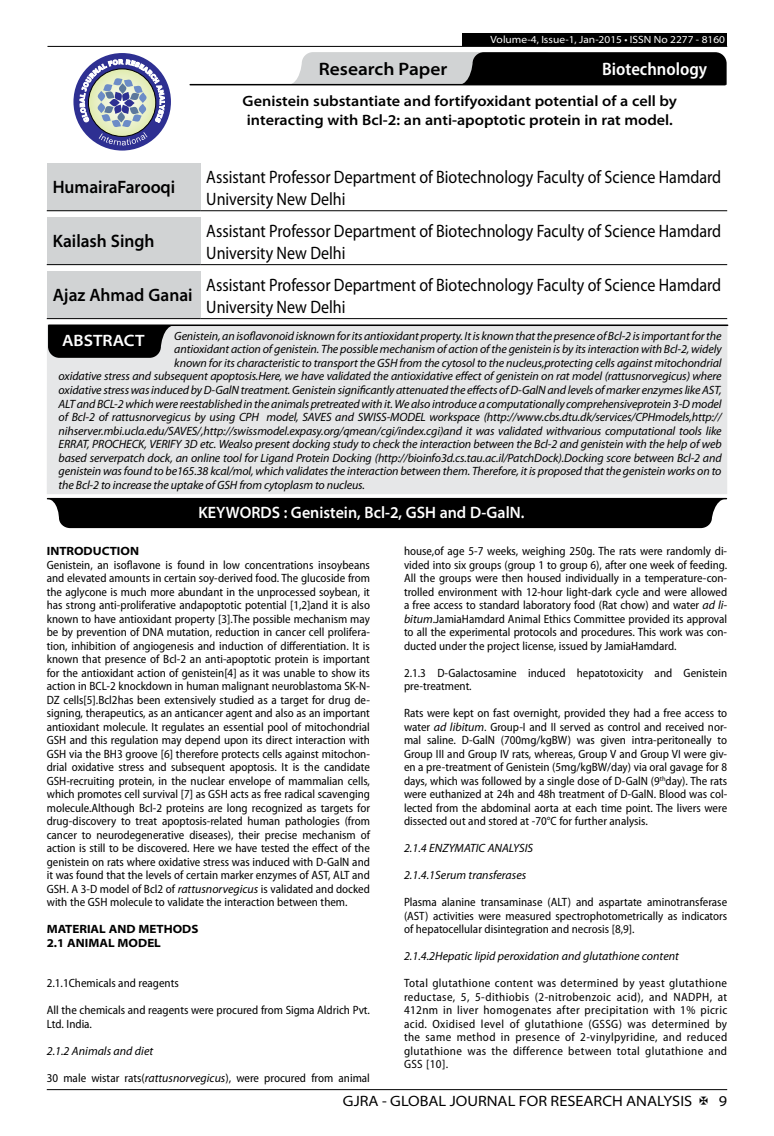
<style>
.page{position:relative;width:774px;height:1136px;background:#fff}
.page>*{position:absolute;margin:0;border:0;box-sizing:border-box;transform-origin:0 0}
.t1{font:18px/21.6px "Myriad Pro";color:#000;scale:.89 1}
.t2{font:600 semi-expanded 18px "Myriad Pro";color:#000;scale:.9 1}
.t3{font:600 semi-expanded 18px "Myriad Pro";color:#000}
.t4{font:600 semi-condensed 18px "Myriad Pro";color:#fff}
.t5{font:600 semi-expanded 16.5px "Myriad Pro";color:#fff;scale:.9 1}
.t6{font:600 semi-expanded 16.5px "Myriad Pro";color:#fff}
.t7{font:600 semi-expanded 15px/19.5px "Myriad Pro";color:#000}
.t8{font:semi-expanded 15px "Myriad Pro";color:#000}
.t9{font:semi-condensed 12px/13.5px "Myriad Pro";color:#000;text-align:justify}
.t10{font:italic 12px "Myriad Pro";letter-spacing:-.01em;color:#000}
.t11{font:700 semi-expanded 12px/13.5px "Myriad Pro";color:#000}
.t12{font:semi-expanded 10.5px "Myriad Pro";color:#fff}
.s1{font-style:italic;font-stretch:normal}
</style>
<div class="page">
<hr style="left:47px;top:1089px;width:680px;height:1px;background:#000">
<div style="left:462px;top:33px;width:265px;height:13px;background:#000"></div>
<hr style="left:47px;top:46px;width:680px;height:1px;background:#000">
<svg style="left:288px;top:52px;width:439px;height:33px;background:#5a5a5b"></svg>
<hr style="left:190px;top:84px;width:535px;height:1px;background:#000">
<div style="left:73px;top:53px;width:98px;height:97px;background:#2e3092;border-radius:50%"></div>
<svg style="left:80px;top:59px;width:85px;height:86px"></svg>
<div style="left:47px;top:164px;width:153px;height:47px;background:#d1d3d4"></div>
<hr style="left:47px;top:210px;width:153px;height:1px;background:#000">
<hr style="left:200px;top:210px;width:527px;height:1px;background:#000">
<div style="left:47px;top:217px;width:153px;height:47px;background:#d1d3d4"></div>
<hr style="left:47px;top:264px;width:153px;height:1px;background:#000">
<hr style="left:200px;top:264px;width:527px;height:1px;background:#000">
<div style="left:47px;top:271px;width:153px;height:47px;background:#d1d3d4"></div>
<hr style="left:47px;top:318px;width:153px;height:1px;background:#000">
<hr style="left:200px;top:318px;width:527px;height:1px;background:#000">
<div style="left:47px;top:498px;width:679px;height:30px;background:#000"></div>
<div style="left:199px;top:506px;width:325px;height:12px;background:#000"></div>
<div style="left:47px;top:324px;width:680px;height:170px;background:#e6e7e8"></div>
<hr style="left:49px;top:324px;width:679px;height:2px;background:#000">
<svg style="left:48px;top:325px;width:124px;height:33px;background:#141414"></svg>
<p class="t12" style="left:491px;top:34px;width:236px">Volume-4, Issue-1, Jan-2015 • ISSN No 2277 - 8160</p>
<h1 class="t3" style="left:319px;top:59px;width:130px">Research Paper</h1>
<h1 class="t4" style="left:602px;top:59px;width:107px">Biotechnology</h1>
<p class="t7" style="left:243px;top:91px;width:436px">Genistein substantiate and fortifyoxidant potential of a cell by interacting with Bcl-2: an anti-apoptotic protein in rat model.</p>
<h1 class="t2" style="left:53px;top:176px;width:138px">HumairaFarooqi</h1>
<h1 class="t1" style="left:206px;top:167px;width:580px">Assistant Professor Department of Biotechnology Faculty of Science Hamdard<br>University New Delhi</h1>
<h1 class="t2" style="left:53px;top:230px;width:115px">Kailash Singh</h1>
<h1 class="t1" style="left:206px;top:220px;width:580px">Assistant Professor Department of Biotechnology Faculty of Science Hamdard<br>University New Delhi</h1>
<h1 class="t2" style="left:53px;top:284px;width:157px">Ajaz Ahmad Ganai</h1>
<h1 class="t1" style="left:206px;top:274px;width:580px">Assistant Professor Department of Biotechnology Faculty of Science Hamdard<br>University New Delhi</h1>
<p class="t10" style="left:174px;top:329px;width:549px">Genistein, an isoflavonoid isknown for its antioxidant property. It is known that the presence of Bcl-2 is important for the</p>
<p class="t10" style="left:174px;top:343px;width:549px">antioxidant action of genistein. The possible mechanism of action of the genistein is by its interaction with Bcl-2, widely</p>
<p class="t10" style="left:174px;top:356px;width:549px">known for its characteristic to transport the GSH from the cytosol to the nucleus,protecting cells against mitochondrial</p>
<p class="t10" style="left:59px;top:370px;width:664px">oxidative stress and subsequent apoptosis.Here, we have validated the antioxidative effect of genistein on rat model (rattusnorvegicus) where</p>
<p class="t10" style="left:59px;top:383px;width:664px">oxidative stress was induced by D-GalN treatment. Genistein significantly attenuated the effects of D-GalN and levels of marker enzymes like AST,</p>
<p class="t10" style="left:59px;top:397px;width:664px">ALT and BCL-2 which were reestablished in the animals pretreated with it. We also introduce a computationally comprehensiveprotein 3-D model</p>
<p class="t10" style="left:59px;top:410px;width:664px">of Bcl-2 of rattusnorvegicus by using CPH model, SAVES and SWISS-MODEL workspace (http://www.cbs.dtu.dk/services/CPHmodels,http://</p>
<p class="t10" style="left:59px;top:424px;width:664px">nihserver.mbi.ucla.edu/SAVES/,http://swissmodel.expasy.org/qmean/cgi/index.cgi)and it was validated withvarious computational tools like</p>
<p class="t10" style="left:59px;top:437px;width:664px">ERRAT, PROCHECK, VERIFY 3D etc. Wealso present docking study to check the interaction between the Bcl-2 and genistein with the help of web</p>
<p class="t10" style="left:59px;top:451px;width:664px">based serverpatch dock, an online tool for Ligand Protein Docking (http://bioinfo3d.cs.tau.ac.il/PatchDock).Docking score between Bcl-2 and</p>
<p class="t10" style="left:59px;top:464px;width:664px">genistein was found to be165.38 kcal/mol, which validates the interaction between them. Therefore, it is proposed that the genistein works on to</p>
<p class="t10" style="left:59px;top:478px;width:308px">the Bcl-2 to increase the uptake of GSH from cytoplasm to nucleus.</p>
<h2 class="t6" style="left:62px;top:331px;width:84px">ABSTRACT</h2>
<h2 class="t5" style="left:199px;top:503px;width:363px">KEYWORDS : Genistein, Bcl-2, GSH and D-GalN.</h2>
<p class="t11" style="left:47px;top:544px;width:94px">INTRODUCTION</p>
<p class="t9" style="left:47px;top:558px;width:325px">Genistein, an isoflavone is found in low concentrations insoybeans and elevated amounts in certain soy-derived food. The glucoside from the aglycone is much more abundant in the unprocessed soybean, it has strong anti-proliferative andapoptotic potential [1,2]and it is also known to have antioxidant property [3].The possible mechanism may be by prevention of DNA mutation, reduction in cancer cell prolifera&shy;tion, inhibition of angiogenesis and induction of differentiation. It is known that presence of Bcl-2 an anti-apoptotic protein is important for the antioxidant action of genistein[4] as it was unable to show its action in BCL-2 knockdown in human malignant neuroblastoma SK-N-DZ cells[5].Bcl2has been extensively studied as a target for drug de&shy;signing, therapeutics, as an anticancer agent and also as an important antioxidant molecule. It regulates an essential pool of mitochondrial GSH and this regulation may depend upon its direct interaction with GSH via the BH3 groove [6] therefore protects cells against mitochon&shy;drial oxidative stress and subsequent apoptosis. It is the candidate GSH-recruiting protein, in the nuclear envelope of mammalian cells, which promotes cell survival [7] as GSH acts as free radical scavenging molecule.Although Bcl-2 proteins are long recognized as targets for drug-discovery to treat apoptosis-related human pathologies (from cancer to neurodegenerative diseases), their precise mechanism of action is still to be discovered. Here we have tested the effect of the genistein on rats where oxidative stress was induced with D-GalN and it was found that the levels of certain marker enzymes of AST, ALT and GSH. A 3-D model of Bcl2 of <span class="s1">rattusnorvegicus</span> is validated and docked with the GSH molecule to validate the interaction between them.</p>
<p class="t11" style="left:47px;top:922px;width:153px">MATERIAL AND METHODS<br>2.1 ANIMAL MODEL</p>
<p class="t9" style="left:47px;top:976px;width:133px">2.1.1Chemicals and reagents</p>
<p class="t9" style="left:47px;top:1003px;width:325px">All the chemicals and reagents were procured from Sigma Aldrich Pvt.<br>Ltd. India.</p>
<p class="t10" style="left:47px;top:1044px;width:108px">2.1.2 Animals and diet</p>
<p class="t9" style="left:47px;top:1071px;width:325px">30 male wistar rats(<span class="s1">rattusnorvegicus</span>), were procured from animal</p>
<p class="t9" style="left:404px;top:544px;width:325px">house,of age 5-7 weeks, weighing 250g. The rats were randomly di&shy;vided into six groups (group 1 to group 6), after one week of feeding.<br>All the groups were then housed individually in a temperature-con&shy;trolled environment with 12-hour light-dark cycle and were allowed a free access to standard laboratory food (Rat chow) and water <span class="s1">ad li&shy;bitum</span>.JamiaHamdard Animal Ethics Committee provided its approval to all the experimental protocols and procedures. This work was con&shy;ducted under the project license, issued by JamiaHamdard.</p>
<p class="t9" style="left:404px;top:666px;width:325px">2.1.3 D-Galactosamine induced hepatotoxicity and Genistein pre-treatment.</p>
<p class="t9" style="left:404px;top:706px;width:325px">Rats were kept on fast overnight, provided they had a free access to water <span class="s1">ad libitum</span>. Group-I and II served as control and received nor&shy;mal saline. D-GalN (700mg/kgBW) was given intra-peritoneally to Group III and Group IV rats, whereas, Group V and Group VI were giv&shy;en a pre-treatment of Genistein (5mg/kgBW/day) via oral gavage for 8 days, which was followed by a single dose of D-GalN (9<sup>th</sup>day). The rats were euthanized at 24h and 48h treatment of D-GalN. Blood was col&shy;lected from the abdominal aorta at each time point. The livers were dissected out and stored at -70°C for further analysis.</p>
<p class="t10" style="left:404px;top:841px;width:131px">2.1.4 ENZYMATIC ANALYSIS</p>
<p class="t10" style="left:404px;top:868px;width:124px">2.1.4.1Serum transferases</p>
<p class="t9" style="left:404px;top:895px;width:325px">Plasma alanine transaminase (ALT) and aspartate aminotransferase (AST) activities were measured spectrophotometrically as indicators of hepatocellular disintegration and necrosis [8,9].</p>
<p class="t10" style="left:404px;top:949px;width:276px">2.1.4.2Hepatic lipid peroxidation and glutathione content</p>
<p class="t9" style="left:404px;top:976px;width:325px">Total glutathione content was determined by yeast glutathione reductase, 5, 5-dithiobis (2-nitrobenzoic acid), and NADPH, at 412nm in liver homogenates after precipitation with 1% picric acid. Oxidised level of glutathione (GSSG) was determined by the same method in presence of 2-vinylpyridine, and reduced glutathione was the difference between total glutathione and GSS [10].</p>
<p class="t8" style="left:343px;top:1092px;width:351px">GJRA - GLOBAL JOURNAL FOR RESEARCH ANALYSIS</p>
<p class="t8" style="left:719px;top:1092px;width:10px">9</p>
</div>
